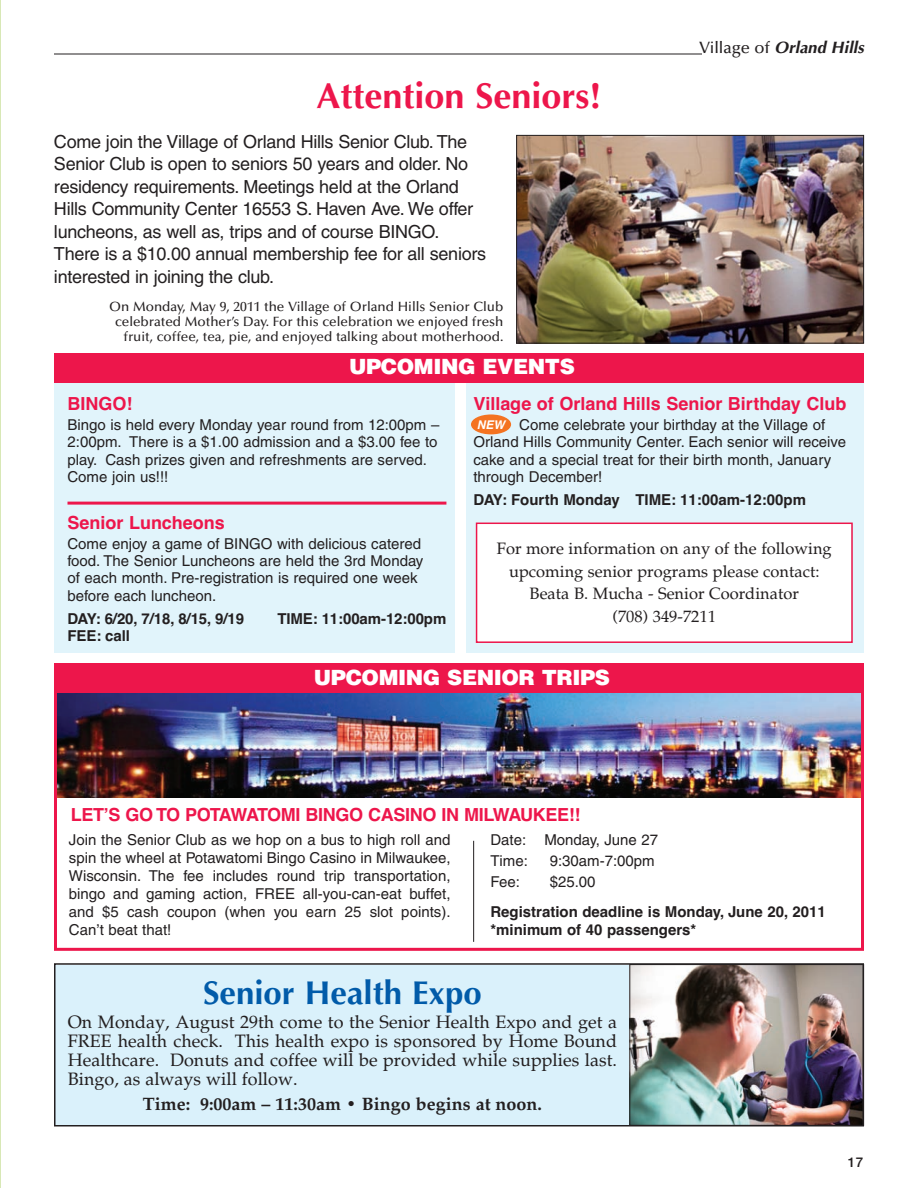
<style>
.page{position:relative;width:918px;height:1188px;background:#fff}
.page>*{position:absolute;margin:0;border:0;box-sizing:border-box;transform-origin:0 0}
.t1{font:700 36px "Optima";color:#ed164b}
.t2{font:700 33px "Optima";color:#015ba9}
.t3{font:900 21px "Helvetica";letter-spacing:-.02em;color:#fff}
.t4{font:18px/22.5px "Helvetica";letter-spacing:-.015em;color:#231f20}
.t5{font:18px/18.9px "Palatia";color:#231f20;text-align:justify}
.t6{font:700 18px "Helvetica";color:#ed164b}
.t7{font:700 18px "Palatia";color:#231f20}
.t8{font:16.5px/22.5px "Palatia";color:#231f20;text-align:center}
.t9{font:italic 700 16.5px "Optima";color:#231f20}
.t10{font:15px/17.2px "Helvetica";color:#231f20}
.t11{font:700 15px/18px "Helvetica";color:#231f20}
.t12{font:500 13.5px/15px "Optima";color:#231f20;text-align:right}
.t13{font:500 13.5px "Helvetica Neue";color:#231f20}
.t14{font:italic 700 12px "Helvetica";color:#fff}
.s1{font-weight:500;font-style:normal}
</style>
<div class="page">
<hr style="left:54px;top:54px;width:648px;height:1px;background:#231f20">
<img style="left:58px;top:693px;width:802px;height:104px">
<div style="left:54px;top:377px;width:401px;height:276px;background:#e1f4fb"></div>
<div style="left:467px;top:377px;width:397px;height:276px;background:#e1f4fb"></div>
<hr style="left:68px;top:502px;width:378px;height:3px;background:#ed164b">
<div style="left:54px;top:353px;width:810px;height:29px;background:#ed164b"></div>
<div style="left:54px;top:680px;width:810px;height:271px;border:3px solid #ed164b"></div>
<div style="left:54px;top:663px;width:810px;height:30px;background:#ed164b"></div>
<div style="left:477px;top:524px;width:374px;height:117px;background:#fff"></div>
<div style="left:476px;top:523px;width:377px;height:120px;border:2px solid #ed164b"></div>
<div style="left:471px;top:414px;width:40px;height:20px;background:#f47321;border-radius:50%"></div>
<img style="left:518px;top:137px;width:344px;height:205px">
<div style="left:516px;top:135px;width:348px;height:209px;border:1px solid #231f20"></div>
<hr style="left:473px;top:841px;width:1px;height:101px;background:#231f20">
<div style="left:54px;top:965px;width:575px;height:160px;background:#daf1fb"></div>
<img style="left:631px;top:966px;width:230px;height:157px">
<div style="left:54px;top:963px;width:810px;height:163px;border:2px solid #231f20"></div>
<h1 class="t1" style="left:316px;top:81px;width:287px">Attention Seniors!</h1>
<p class="t4" style="left:54px;top:132px;width:434px">Come join the Village of Orland Hills Senior Club. The Senior Club is open to seniors 50 years and older. No residency requirements. Meetings held at the Orland Hills Community Center 16553 S. Haven Ave. We offer luncheons, as well as, trips and of course BINGO.<br>There is a $10.00 annual membership fee for all seniors interested in joining the club.</p>
<p class="t12" style="left:109px;top:300px;width:396px">On Monday, May 9, 2011 the Village of Orland Hills Senior Club celebrated Mother’s Day. For this celebration we enjoyed fresh fruit, coffee, tea, pie, and enjoyed talking about motherhood.</p>
<h3 class="t3" style="left:349px;top:359px;width:227px">UPCOMING EVENTS</h3>
<p class="t9" style="left:699px;top:40px;width:170px"><span class="s1">V i l l a g e o f</span> Orland Hills</p>
<p class="t6" style="left:67px;top:397px;width:66px">BINGO!</p>
<p class="t10" style="left:67px;top:418px;width:373px">Bingo is held every Monday year round from 12:00pm – 2:00pm. There is a $1.00 admission and a $3.00 fee to play. Cash prizes given and refreshments are served.<br>Come join us!!!</p>
<p class="t6" style="left:67px;top:516px;width:159px">Senior Luncheons</p>
<p class="t10" style="left:67px;top:536px;width:357px">Come enjoy a game of BINGO with delicious catered food. The Senior Luncheons are held the 3rd Monday of each month. Pre-registration is required one week before each luncheon.</p>
<p class="t11" style="left:67px;top:611px;width:178px">DAY: 6/20, 7/18, 8/15, 9/19</p>
<p class="t11" style="left:277px;top:611px;width:170px">TIME: 11:00am-12:00pm</p>
<p class="t11" style="left:67px;top:628px;width:64px">FEE: call</p>
<p class="t6" style="left:473px;top:397px;width:375px">Village of Orland Hills Senior Birthday Club</p>
<p class="t10" style="left:473px;top:418px;width:374px;text-indent:46px">Come celebrate your birthday at the Village of Orland Hills Community Center. Each senior will receive cake and a special treat for their birth month, January through December!</p>
<p class="t11" style="left:473px;top:492px;width:334px">DAY: Fourth Monday TIME: 11:00am-12:00pm</p>
<p class="t14" style="left:477px;top:420px;width:29px">NEW</p>
<p class="t8" style="left:497px;top:540px;width:336px">For more information on any of the following upcoming senior programs please contact:<br>Beata B. Mucha - Senior Coordinator<br>(708) 349-7211</p>
<h3 class="t3" style="left:314px;top:670px;width:298px">UPCOMING SENIOR TRIPS</h3>
<p class="t6" style="left:71px;top:808px;width:511px">LETʼS GO TO POTAWATOMI BINGO CASINO IN MILWAUKEE!!</p>
<p class="t10" style="left:69px;top:832px;width:383px;line-height:18px;text-align:justify">Join the Senior Club as we hop on a bus to high roll and spin the wheel at Potawatomi Bingo Casino in Milwaukee, Wisconsin. The fee includes round trip transportation, bingo and gaming action, FREE all-you-can-eat buffet, and $5 cash coupon (when you earn 25 slot points).<br>Can’t beat that!</p>
<p class="t10" style="left:490px;top:830px;width:169px;line-height:21px">Date: Monday, June 27<br>Time:</p>
<p class="t10" style="left:550px;top:853px;width:107px">9:30am-7:00pm</p>
<p class="t10" style="left:490px;top:874px;width:31px">Fee:</p>
<p class="t10" style="left:550px;top:874px;width:47px">$25.00</p>
<p class="t11" style="left:490px;top:904px;width:337px">Registration deadline is Monday, June 20, 2011 *minimum of 40 passengers*</p>
<h2 class="t2" style="left:203px;top:979px;width:280px">Senior Health Expo</h2>
<p class="t5" style="left:68px;top:1015px;width:551px">On Monday, August 29th come to the Senior Health Expo and get a FREE health check. This health expo is sponsored by Home Bound Healthcare. Donuts and coffee will be provided while supplies last.<br>Bingo, as always will follow.</p>
<p class="t7" style="left:143px;top:1097px;width:401px">Time: 9:00am – 11:30am • Bingo begins at noon.</p>
<p class="t13" style="left:848px;top:1157px;width:17px">17</p>
</div>
